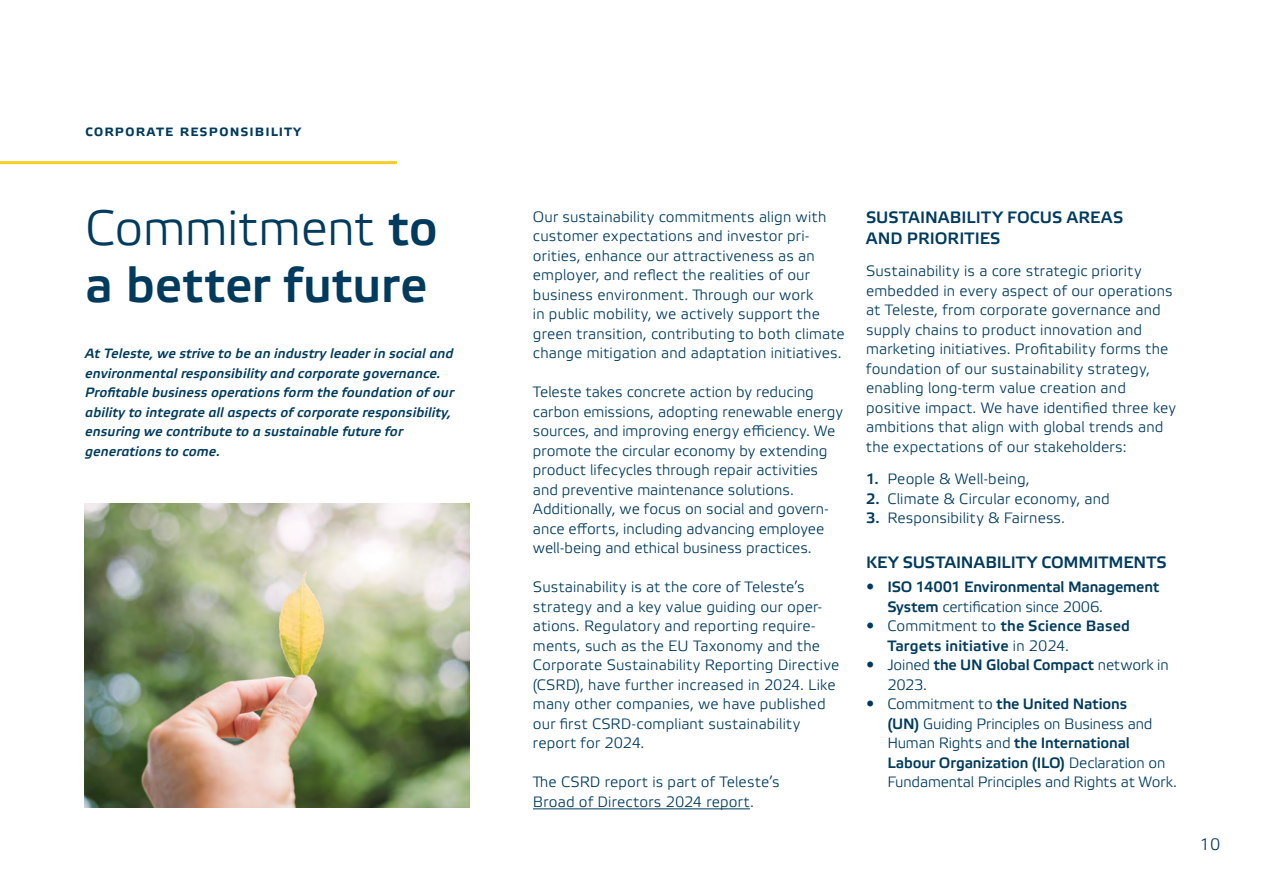
<style>
.page{position:relative;width:1263px;height:893px;background:#fff}
.page>*{position:absolute;margin:0;border:0;box-sizing:border-box;transform-origin:0 0}
.Pääotsikko_sivut{font:49.5px/57px "Etelka Medium Pro";color:#003b5d}
.Väliotsikko_VERSAALI__sininen{font:500 16.5px/21px "Etelka";color:#003b5d}
.Osion_pikkuotsikko{font:500 16.5px "Etelka";letter-spacing:.06em;color:#003b5d}
.t1{font:16.5px "Etelka Light Pro";color:#003b5d}
.Leipis_2023{font:15px/19.5px "Etelka Light Pro";letter-spacing:.01em;color:#003b5d}
.Väliotsikko_VERSAALI__sininen-2{font:15px/19.5px "Etelka Light Pro";letter-spacing:.01em;color:#003b5d}
.Väliotsikko_VERSAALI__sininen-3{font:15px/19.5px "Etelka Light Pro";letter-spacing:-.01em;color:#003b5d}
.t2{font:15px/19.5px "Etelka Medium Pro";letter-spacing:.005em;color:#003b5d}
.Ingressi_sininen{font:italic 13.5px/19.5px "Etelka Medium Pro";letter-spacing:.01em;color:#003b5d}
.s1{font-family:"Etelka Light Pro"}
.s2{font-family:"Etelka Medium Pro"}
</style>
<div class="page">
<hr style="left:0;top:161px;width:397px;height:3px;background:#f5cd23">
<hr style="left:533px;top:808px;width:217px;height:1px;background:#003b5d">
<img style="left:85px;top:504px;width:384px;height:304px">
<p class="Osion_pikkuotsikko" style="left:85px;top:120px;width:218px">corporate responsibility</p>
<p class="Pääotsikko_sivut" style="left:85px;top:202px;width:354px"><span class="s1">Commitment</span> to a better future</p>
<p class="Ingressi_sininen" style="left:85px;top:344px;width:370px">At Teleste, we strive to be an industry leader in social and environmental responsibility and corporate governance.<br>Profitable business operations form the foundation of our ability to integrate all aspects of corporate responsibility, ensuring we contribute to a sustainable future for generations to come.</p>
<p class="Leipis_2023" style="left:533px;top:208px;width:313px">Our sustainability commitments align with customer expectations and investor pri&shy;orities, enhance our attractiveness as an employer, and reflect the realities of our business environment. Through our work<br>in public mobility, we actively support the green transition, contributing to both climate change mitigation and adaptation initiatives.</p>
<p class="Leipis_2023" style="left:533px;top:383px;width:312px">Teleste takes concrete action by reducing carbon emissions, adopting renewable energy sources, and improving energy efficiency. We promote the circular economy by extending product lifecycles through repair activities and preventive maintenance solutions.<br>Additionally, we focus on social and govern&shy;ance efforts, including advancing employee well-being and ethical business practices.</p>
<p class="Leipis_2023" style="left:533px;top:578px;width:308px">Sustainability is at the core of Teleste’s strategy and a key value guiding our oper&shy;ations. Regulatory and reporting require&shy;ments, such as the EU Taxonomy and the Corporate Sustainability Reporting Directive (CSRD), have further increased in 2024. Like many other companies, we have published our first CSRD-compliant sustainability report for 2024.</p>
<p class="Leipis_2023" style="left:533px;top:773px;width:248px">The CSRD report is part of Teleste’s<br>Broad of Directors 2024 report.</p>
<p class="Väliotsikko_VERSAALI__sininen" style="left:866px;top:207px;width:259px">SUSTAINABILITY FOCUS AREAS<br>AND PRIORITIES</p>
<p class="Väliotsikko_VERSAALI__sininen-2" style="left:866px;top:262px;width:312px">Sustainability is a core strategic priority embedded in every aspect of our operations at Teleste, from corporate governance and supply chains to product innovation and marketing initiatives. Profitability forms the foundation of our sustainability strategy, enabling long-term value creation and positive impact. We have identified three key ambitions that align with global trends and the expectations of our stakeholders:</p>
<p class="Väliotsikko_VERSAALI__sininen-2" style="left:866px;top:470px;width:165px"><span class="s2">1.</span> People &amp; Well-being,</p>
<p class="Väliotsikko_VERSAALI__sininen-2" style="left:866px;top:490px;width:245px"><span class="s2">2.</span> Climate &amp; Circular economy, and</p>
<p class="Väliotsikko_VERSAALI__sininen-2" style="left:866px;top:509px;width:198px"><span class="s2">3.</span> Responsibility &amp; Fairness.</p>
<p class="Väliotsikko_VERSAALI__sininen" style="left:866px;top:552px;width:302px">KEY SUSTAINABILITY COMMITMENTS</p>
<p class="t2" style="left:887px;top:578px;width:273px">ISO 14001 Environmental Management<br>System <span class="s1">certification since 2006.</span></p>
<p class="t2" style="left:887px;top:617px;width:244px"><span class="s1">Commitment to</span> the Science Based<br>Targets initiative <span class="s1">in 2024.</span></p>
<p class="Väliotsikko_VERSAALI__sininen-2" style="left:887px;top:656px;width:283px">Joined <span class="s2">the UN Global Compact</span> network in<br>2023.</p>
<p class="Väliotsikko_VERSAALI__sininen-3" style="left:887px;top:695px;width:289px">Commitment to <span class="s2">the United Nations<br>(UN)</span> Guiding Principles on Business and Human Rights and <span class="s2">the International Labour Organization (ILO)</span> Declaration on Fundamental Principles and Rights at Work.</p>
<p class="t1" style="left:1200px;top:836px;width:22px">10</p>
</div>
